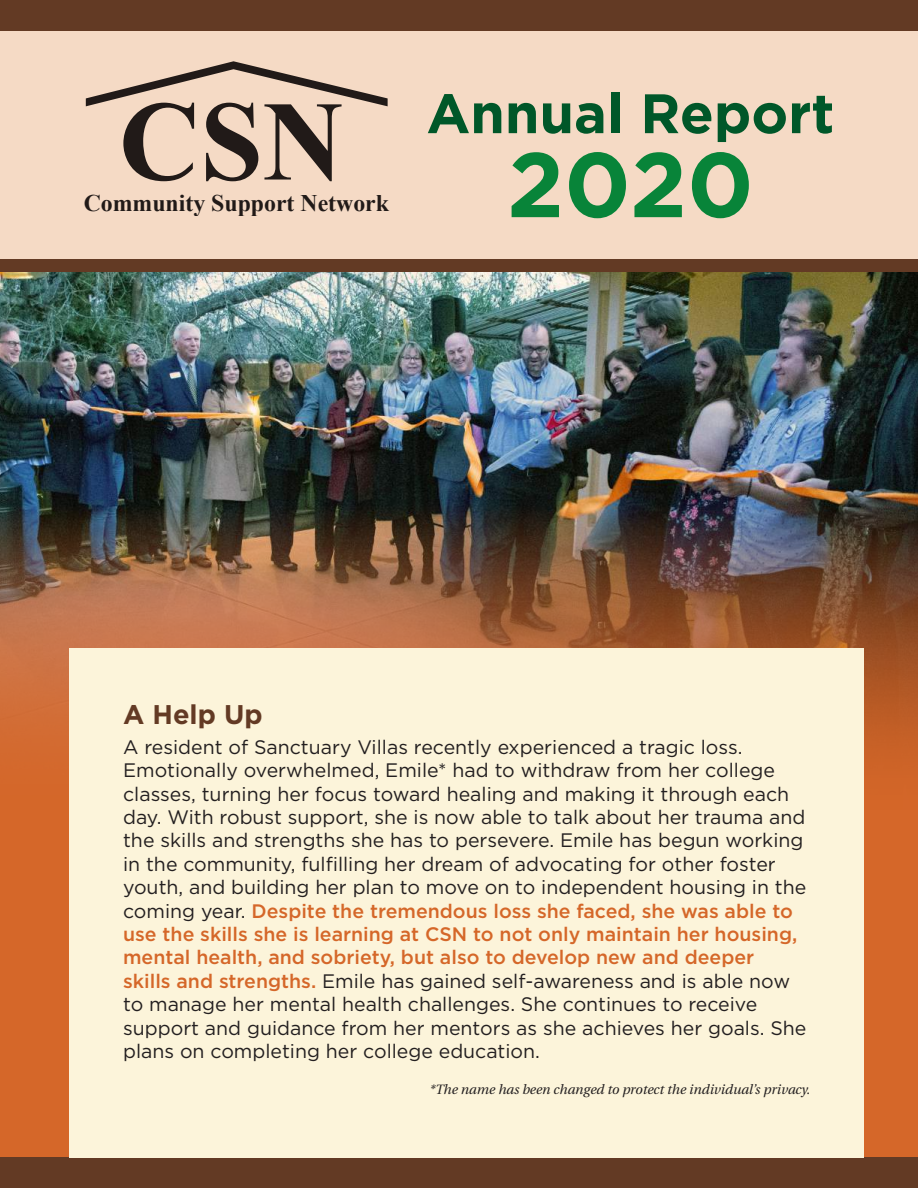
<style>
.page{position:relative;width:918px;height:1188px;background:#fff}
.page>*{position:absolute;margin:0;border:0;box-sizing:border-box;transform-origin:0 0}
.t1{font:700 91.5px "Gotham";color:#088439}
.t2{font:700 55.5px "Gotham";color:#005729}
.t3{font:700 27px "Gotham";color:#633a24}
.t4{font:700 23.85px "Times New Roman";color:#231f20}
.t5{font:19.5px/23.4px "Gotham";color:#231f20}
.t6{font:italic 13.5px "Utopia";color:#231f20}
.s1{font-weight:500;color:#d56729}
</style>
<div class="page">
<div style="left:0;top:17px;width:918px;height:251px;background:#f5dac5"></div>
<div style="left:0;top:266px;width:918px;height:909px;background:#d56729"></div>
<img style="left:1px;top:272px;width:917px;height:484px">
<div style="left:0;top:0;width:918px;height:30px;background:#633a24"></div>
<div style="left:0;top:259px;width:918px;height:13px;background:#633a24"></div>
<hr style="left:0;top:0;width:1px;height:1188px;background:#f5dac5">
<div style="left:0;top:1158px;width:918px;height:30px;background:#633a24"></div>
<svg style="left:86px;top:61px;width:302px;height:120px"></svg>
<div style="left:69px;top:648px;width:795px;height:510px;background:#fcf4da"></div>
<hr style="left:0;top:1134px;width:1px;height:54px;background:#d56729">
<p class="t4" style="left:84px;top:186px;width:307px">Community Support Network</p>
<h2 class="t2" style="left:426px;top:77px;width:409px">Annual Report</h2>
<h1 class="t1" style="left:507px;top:124px;width:248px">2020</h1>
<h3 class="t3" style="left:123px;top:696px;width:141px">A Help Up</h3>
<p class="t5" style="left:123px;top:735px;width:685px">A resident of Sanctuary Villas recently experienced a tragic loss.<br>Emotionally overwhelmed, Emile* had to withdraw from her college classes, turning her focus toward healing and making it through each day. With robust support, she is now able to talk about her trauma and the skills and strengths she has to persevere. Emile has begun working in the community, fulfilling her dream of advocating for other foster youth, and building her plan to move on to independent housing in the coming year. <span class="s1">Despite the tremendous loss she faced, she was able to use the skills she is learning at CSN to not only maintain her housing, mental health, and sobriety, but also to develop new and deeper skills and strengths.</span> Emile has gained self-awareness and is able now to manage her mental health challenges. She continues to receive support and guidance from her mentors as she achieves her goals. She plans on completing her college education.</p>
<p class="t6" style="left:430px;top:1082px;width:382px">*The name has been changed to protect the individual’s privacy.</p>
</div>
